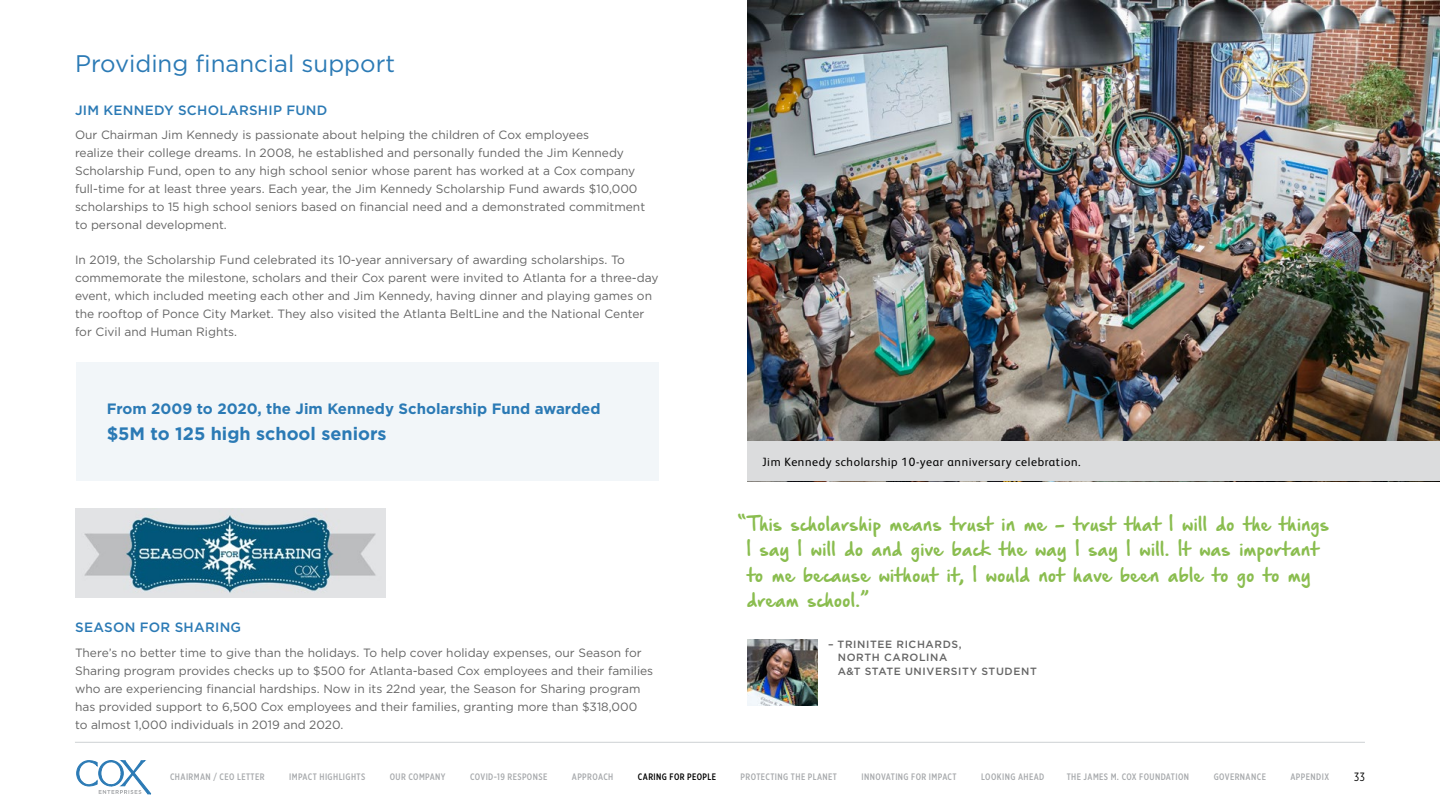
<style>
.page{position:relative;width:1440px;height:810px;background:#fff}
.page>*{position:absolute;margin:0;border:0;box-sizing:border-box;transform-origin:0 0}
.t1{font:24px "Gotham Pro";color:#2b7ab5}
.t2{font:700 18px "Gotham Pro";color:#2b7ab5}
.t3{font:16.5px/25.5px "Hand Of Sean Demo";letter-spacing:.01em;color:#8abd4f}
.t4{font:700 15px "Gotham Pro";color:#2b7ab5}
.t5{font:500 13.5px "Gotham Pro";letter-spacing:.02em;color:#2b7ab5}
.t6{font:12px/18px "Gotham Pro";color:#656565}
.t7{font:12px "FS Albert";letter-spacing:.05em;color:#000}
.t8{font:12px "Gotham X Narrow";color:#000}
.t9{font:500 10.5px/13.5px "Gotham Pro";letter-spacing:.06em;color:#656565}
.t10{font:500 9.3px "Gotham X Narrow";letter-spacing:.045em;color:#a8aaad}
.t11{font:500 9.3px "Gotham X Narrow";letter-spacing:.045em;color:#000}
</style>
<div class="page">
<hr style="left:75px;top:742px;width:1290px;height:1px;background:#cdd1d4">
<svg style="left:76px;top:760px;width:76px;height:34px"></svg>
<img style="left:747px;top:639px;width:71px;height:66px">
<img style="left:747px;top:0;width:693px;height:442px">
<div style="left:76px;top:363px;width:582px;height:118px;background:#f2f6f9"></div>
<img style="left:75px;top:509px;width:310px;height:89px">
<div style="left:747px;top:442px;width:693px;height:39px;background:#dbdcdd"></div>
<h1 class="t1" style="left:75px;top:50px;width:322px">Providing financial support</h1>
<p class="t5" style="left:75px;top:103px;width:254px">JIM KENNEDY SCHOLARSHIP FUND</p>
<p class="t6" style="left:75px;top:126px;width:572px">Our Chairman Jim Kennedy is passionate about helping the children of Cox employees<br>realize their college dreams. In 2008, he established and personally funded the Jim Kennedy Scholarship Fund, open to any high school senior whose parent has worked at a Cox company full-time for at least three years. Each year, the Jim Kennedy Scholarship Fund awards $10,000 scholarships to 15 high school seniors based on financial need and a demonstrated commitment to personal development.</p>
<p class="t6" style="left:75px;top:251px;width:585px">In 2019, the Scholarship Fund celebrated its 10-year anniversary of awarding scholarships. To commemorate the milestone, scholars and their Cox parent were invited to Atlanta for a three-day event, which included meeting each other and Jim Kennedy, having dinner and playing games on the rooftop of Ponce City Market. They also visited the Atlanta BeltLine and the National Center for Civil and Human Rights.</p>
<p class="t4" style="left:107px;top:400px;width:495px">From 2009 to 2020, the Jim Kennedy Scholarship Fund awarded</p>
<h2 class="t2" style="left:107px;top:424px;width:282px">$5M to 125 high school seniors</h2>
<p class="t5" style="left:75px;top:620px;width:168px">SEASON FOR SHARING</p>
<p class="t6" style="left:75px;top:644px;width:580px">There’s no better time to give than the holidays. To help cover holiday expenses, our Season for Sharing program provides checks up to $500 for Atlanta-based Cox employees and their families who are experiencing financial hardships. Now in its 22nd year, the Season for Sharing program has provided support to 6,500 Cox employees and their families, granting more than $318,000<br>to almost 1,000 individuals in 2019 and 2020.</p>
<p class="t7" style="left:762px;top:454px;width:320px">Jim Kennedy scholarship 10-year anniversary celebration.</p>
<h3 class="t3" style="left:747px;top:512px;width:584px;text-indent:-9px">“This scholarship means trust in me ‑ trust that I will do the things I say I will do and give back the way I say I will. It was important to me because without it, I would not have been able to go to my dream school.”</h3>
<p class="t9" style="left:838px;top:637px;width:201px;text-indent:-10px">– TRINITEE RICHARDS,<br>NORTH CAROLINA<br>A&amp;T STATE UNIVERSITY STUDENT</p>
<p class="t10" style="left:170px;top:771px;width:96px">CHAIRMAN / CEO LETTER</p>
<p class="t10" style="left:289px;top:771px;width:78px">IMPACT HIGHLIGHTS</p>
<p class="t10" style="left:390px;top:771px;width:57px">OUR COMPANY</p>
<p class="t10" style="left:470px;top:771px;width:79px">COVID-19 RESPONSE</p>
<p class="t10" style="left:572px;top:771px;width:43px">APPROACH</p>
<p class="t11" style="left:638px;top:771px;width:80px">CARING FOR PEOPLE</p>
<p class="t10" style="left:741px;top:771px;width:98px">PROTECTING THE PLANET</p>
<p class="t10" style="left:862px;top:771px;width:97px">INNOVATING FOR IMPACT</p>
<p class="t10" style="left:981px;top:771px;width:65px">LOOKING AHEAD</p>
<p class="t10" style="left:1067px;top:771px;width:124px">THE JAMES M. COX FOUNDATION</p>
<p class="t10" style="left:1214px;top:771px;width:54px">GOVERNANCE</p>
<p class="t10" style="left:1290px;top:771px;width:40px">APPENDIX</p>
<p class="t8" style="left:1354px;top:769px;width:12px">33</p>
</div>
